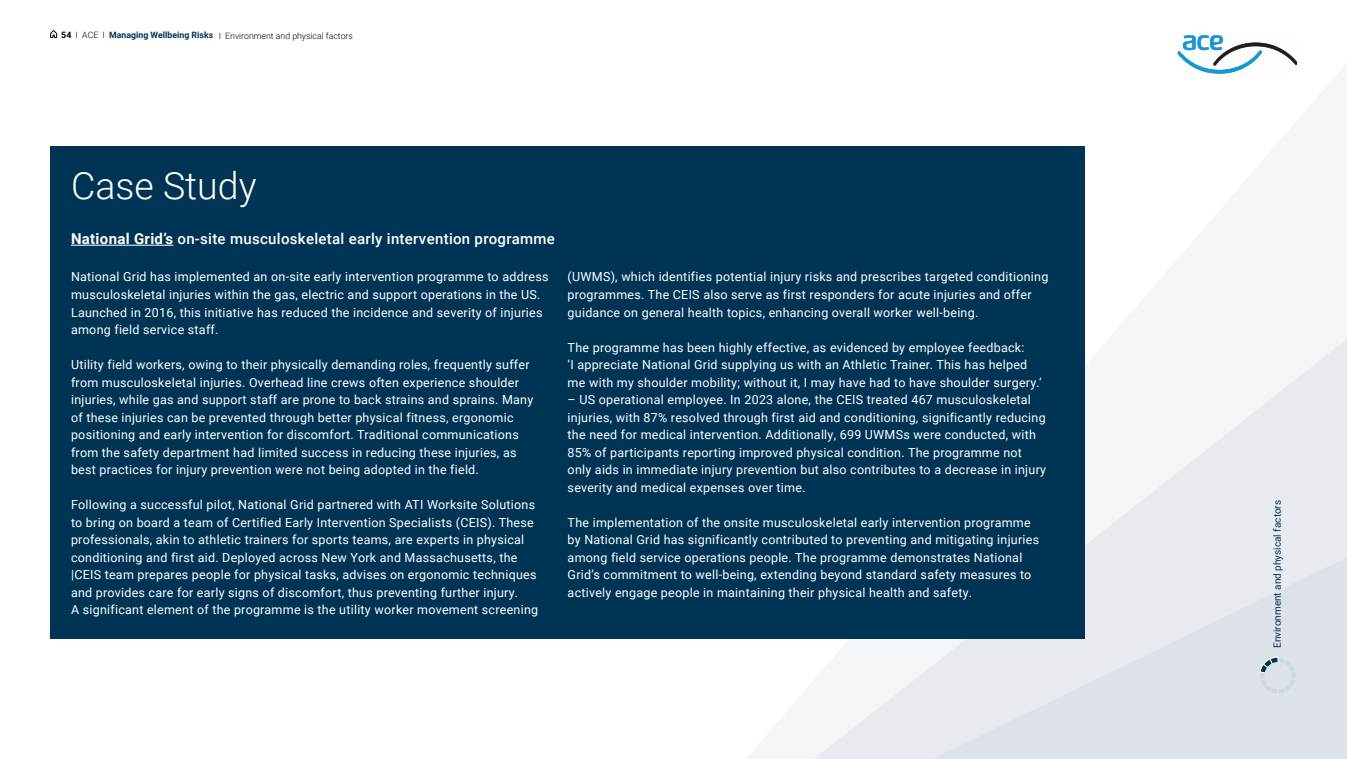
<style>
.page{position:relative;width:1347px;height:759px;background:#fff}
.page>*{position:absolute;margin:0;border:0;box-sizing:border-box;transform-origin:0 0}
.t1{font:300 37.5px "Roboto";color:#fff}
.t2{font:500 15px "Roboto";letter-spacing:.02em;color:#fff}
.t3{font:12.5px/17.5px "Roboto";letter-spacing:.02em;color:#fff}
.t4{font:10px "Roboto";color:#003455}
.t5{font:300 8.75px "Roboto";color:#000}
.s1{font-weight:700}
.s2{font-weight:700;color:#003455}
</style>
<div class="page">
<svg style="left:1084px;top:35px;width:262px;height:278px"></svg>
<svg style="left:1084px;top:313px;width:262px;height:230px;fill:#f3f5f7"></svg>
<svg style="left:609px;top:543px;width:737px;height:215px"></svg>
<div style="left:50px;top:146px;width:1034px;height:492px;background:#003455"></div>
<hr style="left:71px;top:245px;width:102px;height:1px;background:#fff">
<svg style="left:1259px;top:656px;width:37px;height:38px"></svg>
<div style="left:1264px;top:661px;width:27px;height:28px;background:#dce2e7;border-radius:50%"></div>
<svg style="left:50px;top:30px;width:7px;height:8px"></svg>
<p class="t5" style="left:61px;top:29px;width:293px"><span class="s1">54</span> I ACE I <span class="s2">Managing Wellbeing Risks</span> I Environment and physical factors</p>
<h1 class="t1" style="left:71px;top:159px;width:187px">Case Study</h1>
<p class="t2" style="left:71px;top:228px;width:485px"><span class="s1">National Grid’s</span> on-site musculoskeletal early intervention programme</p>
<p class="t3" style="left:71px;top:268px;width:479px">National Grid has implemented an on-site early intervention programme to address musculoskeletal injuries within the gas, electric and support operations in the US.<br>Launched in 2016, this initiative has reduced the incidence and severity of injuries among field service staff.</p>
<p class="t3" style="left:71px;top:355px;width:464px">Utility field workers, owing to their physically demanding roles, frequently suffer from musculoskeletal injuries. Overhead line crews often experience shoulder injuries, while gas and support staff are prone to back strains and sprains. Many of these injuries can be prevented through better physical fitness, ergonomic positioning and early intervention for discomfort. Traditional communications from the safety department had limited success in reducing these injuries, as best practices for injury prevention were not being adopted in the field.</p>
<p class="t3" style="left:71px;top:495px;width:468px">Following a successful pilot, National Grid partnered with ATI Worksite Solutions to bring on board a team of Certified Early Intervention Specialists (CEIS). These professionals, akin to athletic trainers for sports teams, are experts in physical conditioning and first aid. Deployed across New York and Massachusetts, the |CEIS team prepares people for physical tasks, advises on ergonomic techniques and provides care for early signs of discomfort, thus preventing further injury.<br>A significant element of the programme is the utility worker movement screening</p>
<p class="t3" style="left:567px;top:268px;width:482px">(UWMS), which identifies potential injury risks and prescribes targeted conditioning programmes. The CEIS also serve as first responders for acute injuries and offer guidance on general health topics, enhancing overall worker well-being.</p>
<p class="t3" style="left:567px;top:338px;width:475px">The programme has been highly effective, as evidenced by employee feedback:<br>‘I appreciate National Grid supplying us with an Athletic Trainer. This has helped me with my shoulder mobility; without it, I may have had to have shoulder surgery.’</p>
<p class="t3" style="left:567px;top:390px;width:480px">– US operational employee. In 2023 alone, the CEIS treated 467 musculoskeletal injuries, with 87% resolved through first aid and conditioning, significantly reducing the need for medical intervention. Additionally, 699 UWMSs were conducted, with 85% of participants reporting improved physical condition. The programme not only aids in immediate injury prevention but also contributes to a decrease in injury severity and medical expenses over time.</p>
<p class="t3" style="left:567px;top:513px;width:473px">The implementation of the onsite musculoskeletal early intervention programme by National Grid has significantly contributed to preventing and mitigating injuries among field service operations people. The programme demonstrates National Grid’s commitment to well-being, extending beyond standard safety measures to actively engage people in maintaining their physical health and safety.</p>
<p class="t4" style="left:1270px;top:648px;width:149px;rotate:-90deg">Environment and physical factors</p>
</div>
